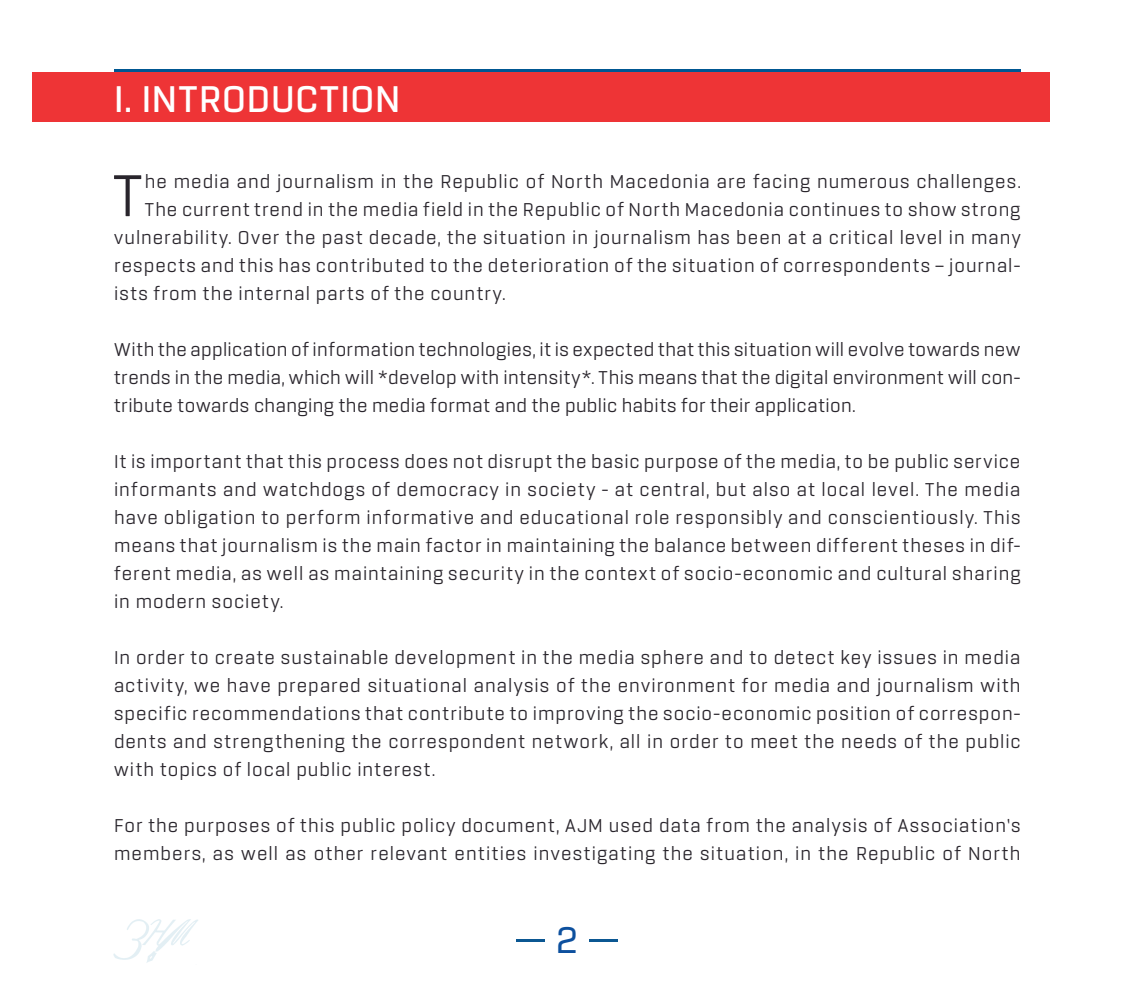
<style>
.page{position:relative;width:1134px;height:998px;background:#fff}
.page>*{position:absolute;margin:0;border:0;box-sizing:border-box;transform-origin:0 0}
.Body_Text{font:63.4px "Rogan";color:#29252c}
.t1{font:600 40px "Rogan";letter-spacing:.025em;color:#fff}
.t2{font:500 40px "Rogan";color:#0d509e}
.Body_Text-2{font:20px/28px "Rogan";letter-spacing:.05em;color:#29252c;text-align:justify}
</style>
<div class="page">
<hr style="left:516px;top:939px;width:28px;height:3px;background:#0b5792">
<hr style="left:590px;top:939px;width:28px;height:3px;background:#0b5792">
<svg style="left:113px;top:919px;width:85px;height:44px"></svg>
<div style="left:32px;top:73px;width:1018px;height:49px;background:#ee3436"></div>
<hr style="left:114px;top:69px;width:906px;height:3px;background:#005792">
<p class="t1" style="left:138px;top:75px;width:120px">ВОВЕД</p>
<p class="t1" style="left:114px;top:76px;width:288px">I. INTRODUCTION</p>
<p class="Body_Text" style="left:113px;top:160px;width:31px">T</p>
<p class="Body_Text-2" style="left:145px;top:168px;width:877px">he media and journalism in the Republic of North Macedonia are facing numerous challenges.</p>
<p class="Body_Text-2" style="left:145px;top:196px;width:877px">The current trend in the media field in the Republic of North Macedonia continues to show strong</p>
<p class="Body_Text-2" style="left:114px;top:224px;width:908px">vulnerability. Over the past decade, the situation in journalism has been at a critical level in many</p>
<p class="Body_Text-2" style="left:114px;top:252px;width:908px">respects and this has contributed to the deterioration of the situation of correspondents – journal-</p>
<p class="Body_Text-2" style="left:114px;top:280px;width:393px">ists from the internal parts of the country.</p>
<p class="Body_Text-2" style="left:114px;top:336px;width:908px">With the application of information technologies, it is expected that this situation will evolve towards new trends in the media, which will *develop with intensity*. This means that the digital environment will con&shy;tribute towards changing the media format and the public habits for their application.</p>
<p class="Body_Text-2" style="left:114px;top:448px;width:908px">It is important that this process does not disrupt the basic purpose of the media, to be public service informants and watchdogs of democracy in society - at central, but also at local level. The media have obligation to perform informative and educational role responsibly and conscientiously. This means that journalism is the main factor in maintaining the balance between different theses in dif&shy;ferent media, as well as maintaining security in the context of socio-economic and cultural sharing in modern society.</p>
<p class="Body_Text-2" style="left:114px;top:644px;width:908px">In order to create sustainable development in the media sphere and to detect key issues in media activity, we have prepared situational analysis of the environment for media and journalism with specific recommendations that contribute to improving the socio-economic position of correspon&shy;dents and strengthening the correspondent network, all in order to meet the needs of the public with topics of local public interest.</p>
<p class="Body_Text-2" style="left:114px;top:812px;width:908px">For the purposes of this public policy document, AJM used data from the analysis of Association’s members, as well as other relevant entities investigating the situation, in the Republic of North</p>
<p class="t2" style="left:556px;top:918px;width:24px">2</p>
</div>
